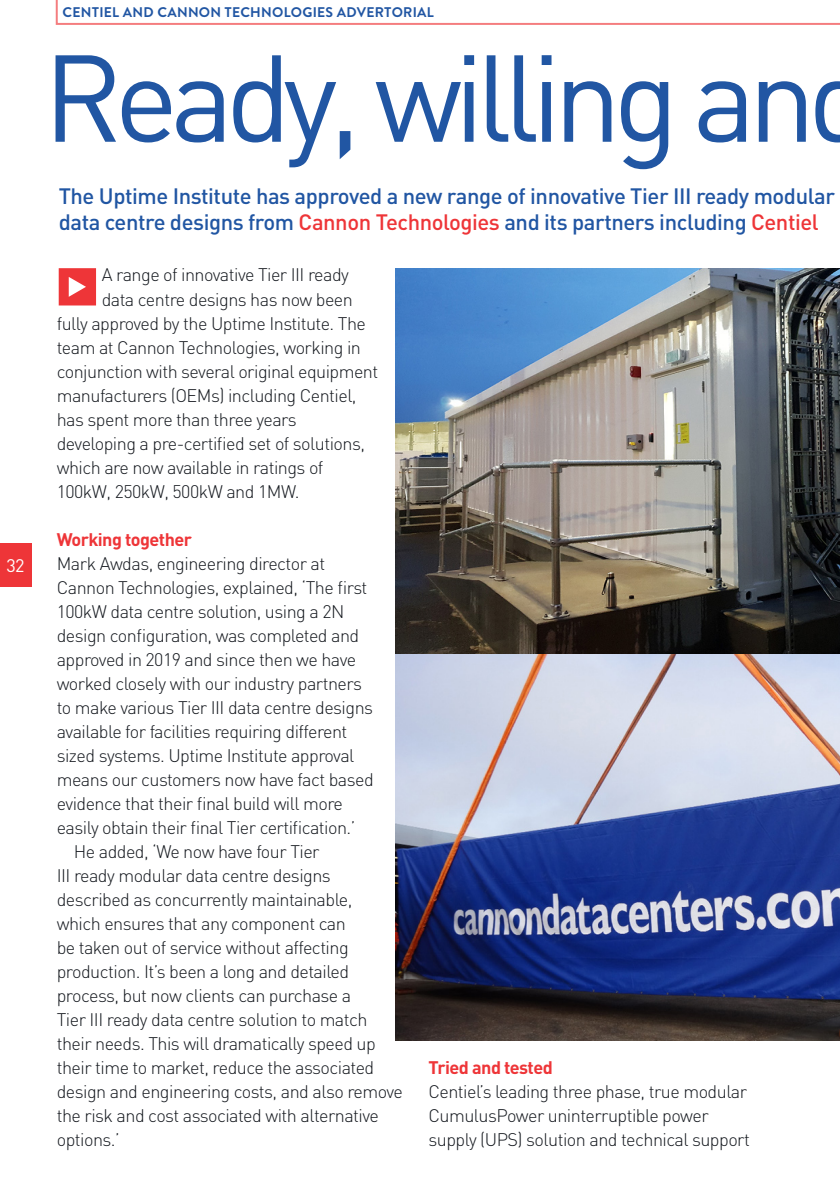
<style>
.page{position:relative;width:840px;height:1191px;background:#fff}
.page>*{position:absolute;margin:0;border:0;box-sizing:border-box;transform-origin:0 0}
.Standfirst{font:121.4px "DIN";letter-spacing:-.07em;color:#2156a3}
.Standfirst-2{font:500 22px "DIN";letter-spacing:-.02em;color:#2156a3}
.Bodytext{font:300 18px/24px "DIN";letter-spacing:-.03em;color:#14181e}
.Bodytext-2{font:700 18px "DIN";letter-spacing:-.03em;color:#ee3538}
.t1{font:18px "DIN";color:#fff}
.t2{font:700 14px "Brandon Text";letter-spacing:.02em;color:#2156a3}
.s1{color:#ee3538}
</style>
<div class="page">
<svg style="left:56px;top:0;width:783px;height:25px"></svg>
<svg style="left:59px;top:268px;width:37px;height:37px"></svg>
<div style="left:0;top:543px;width:31px;height:43px;background:#ee3538"></div>
<img style="left:395px;top:268px;width:444px;height:772px">
<p class="t1" style="left:7px;top:554px;width:20px">32</p>
<p class="t2" style="left:62px;top:2px;width:373px">CENTIEL AND CANNON TECHNOLOGIES ADVERTORIAL</p>
<p class="Standfirst" style="left:43px;top:22px;width:831px">Ready, willing and</p>
<p class="Standfirst-2" style="left:59px;top:182px;width:777px">The Uptime Institute has approved a new range of innovative Tier III ready modular</p>
<p class="Standfirst-2" style="left:59px;top:208px;width:761px">data centre designs from <span class="s1">Cannon Technologies</span> and its partners including <span class="s1">Centiel</span></p>
<p class="Bodytext" style="left:102px;top:263px;width:248px">A range of innovative Tier III ready</p>
<p class="Bodytext" style="left:102px;top:287px;width:252px">data centre designs has now been</p>
<p class="Bodytext" style="left:57px;top:311px;width:310px">fully approved by the Uptime Institute. The</p>
<p class="Bodytext" style="left:57px;top:335px;width:305px">team at Cannon Technologies, working in</p>
<p class="Bodytext" style="left:57px;top:359px;width:323px">conjunction with several original equipment</p>
<p class="Bodytext" style="left:57px;top:383px;width:301px">manufacturers (OEMs) including Centiel,</p>
<p class="Bodytext" style="left:57px;top:407px;width:241px">has spent more than three years</p>
<p class="Bodytext" style="left:57px;top:431px;width:309px">developing a pre-certified set of solutions,</p>
<p class="Bodytext" style="left:57px;top:455px;width:268px">which are now available in ratings of</p>
<p class="Bodytext" style="left:57px;top:479px;width:244px">100kW, 250kW, 500kW and 1MW.</p>
<p class="Bodytext-2" style="left:57px;top:527px;width:137px">Working together</p>
<p class="Bodytext" style="left:57px;top:551px;width:318px">Mark Awdas, engineering director at Cannon Technologies, explained, ‘The first 100kW data centre solution, using a 2N design configuration, was completed and approved in 2019 and since then we have worked closely with our industry partners to make various Tier III data centre designs available for facilities requiring different sized systems. Uptime Institute approval means our customers now have fact based evidence that their final build will more easily obtain their final Tier certification.’</p>
<p class="Bodytext" style="left:57px;top:839px;width:347px;text-indent:17px">He added, ‘We now have four Tier<br>III ready modular data centre designs described as concurrently maintainable,<br>which ensures that any component can<br>be taken out of service without affecting production. It’s been a long and detailed process, but now clients can purchase a<br>Tier III ready data centre solution to match their needs. This will dramatically speed up their time to market, reduce the associated design and engineering costs, and also remove the risk and cost associated with alternative options.’</p>
<p class="Bodytext-2" style="left:428px;top:1055px;width:126px">Tried and tested</p>
<p class="Bodytext" style="left:428px;top:1079px;width:323px">Centiel’s leading three phase, true modular<br>CumulusPower uninterruptible power supply (UPS) solution and technical support</p>
</div>
